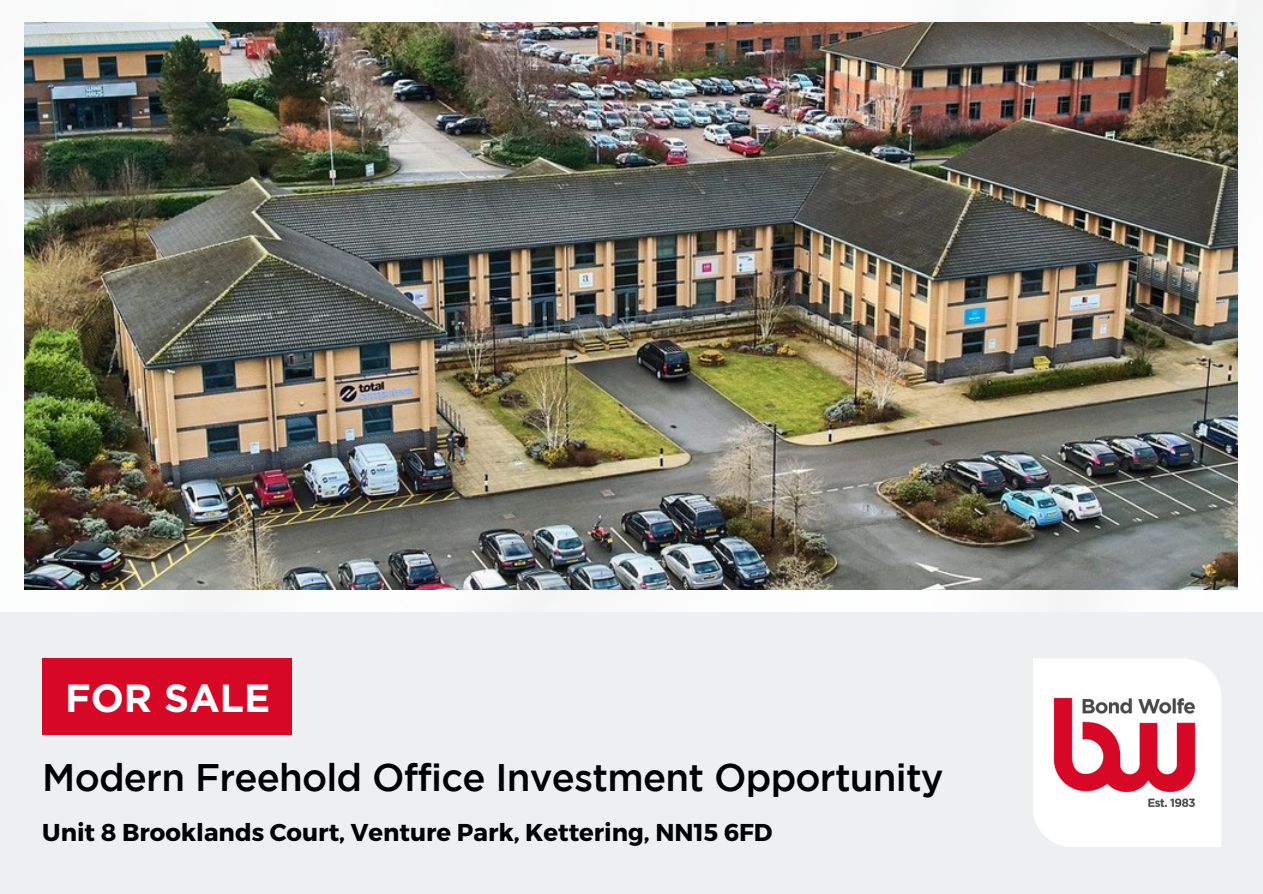
<style>
.page{position:relative;width:1263px;height:894px;background:#fff}
.page>*{position:absolute;margin:0;border:0;box-sizing:border-box;transform-origin:0 0}
.t1{font:700 39.15px "Gotham";color:#fff}
.t2{font:500 38.25px "Gotham";letter-spacing:-.02em;color:#000}
.t3{font:700 24.3px "Montserrat";color:#000}
</style>
<div class="page">
<img style="left:24px;top:0;width:1239px;height:612px">
<div style="left:0;top:612px;width:1263px;height:281px;background:#edeff1"></div>
<div style="left:42px;top:658px;width:250px;height:76px;background:#d70826"></div>
<svg style="left:1033px;top:658px;width:188px;height:188px"></svg>
<img style="left:25px;top:22px;width:1212px;height:567px">
<p class="t1" style="left:65px;top:675px;width:207px">FOR SALE</p>
<p class="t2" style="left:42px;top:763px;width:903px">Modern Freehold Office Investment Opportunity</p>
<p class="t3" style="left:42px;top:816px;width:732px">Unit 8 Brooklands Court, Venture Park, Kettering, NN15 6FD</p>
</div>
